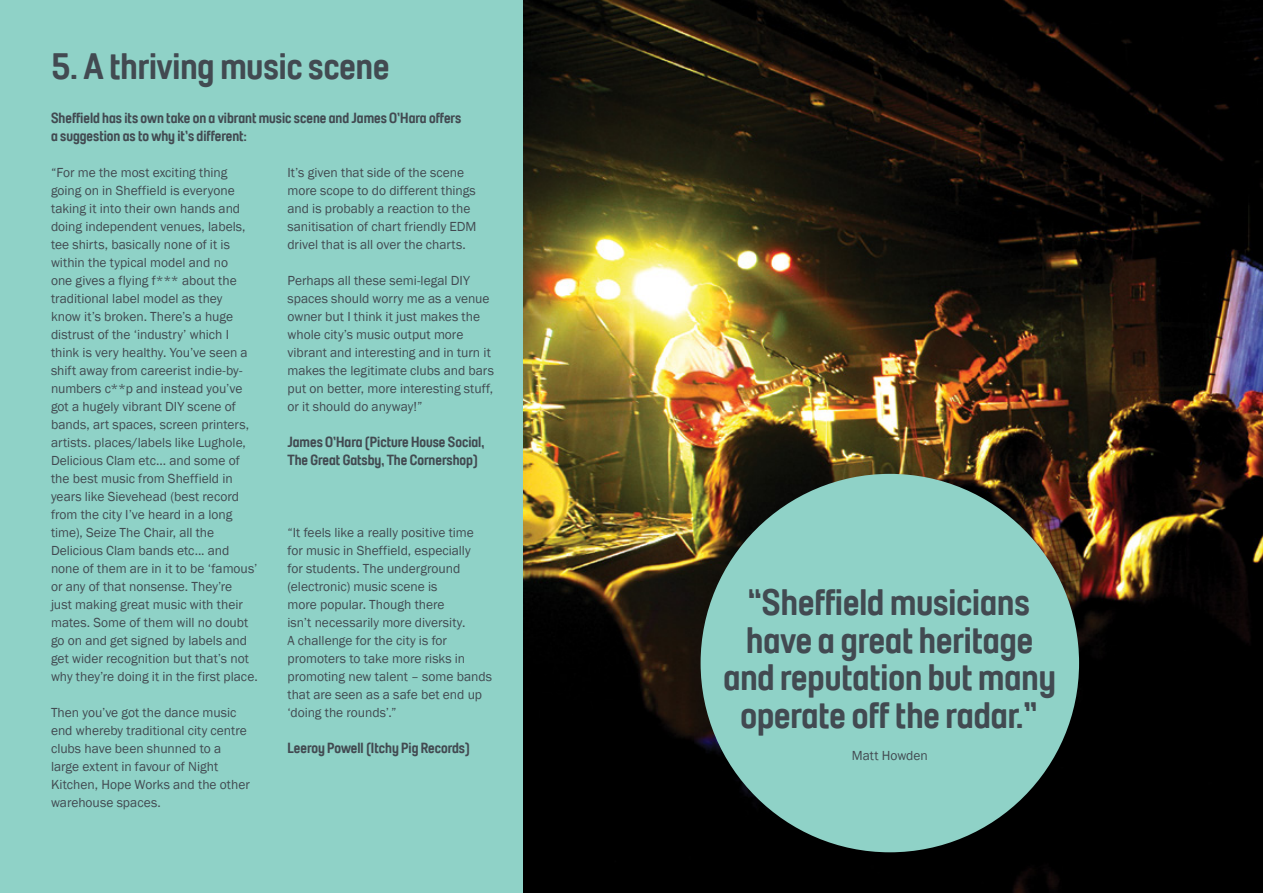
<style>
.page{position:relative;width:1263px;height:893px;background:#8fd2c7}
.page>*{position:absolute;margin:0;border:0;box-sizing:border-box;transform-origin:0 0}
.t1{font:37.5px/37.5px "Sheffield Headline";color:#424a51;text-align:center}
.t2{font:15px/18px "Sheffield Headline";color:#424a51}
.t3{font:13.5px/18px "Franklin Gothic";color:#424a51}
</style>
<div class="page">
<img style="left:524px;top:0;width:739px;height:893px">
<div style="left:701px;top:474px;width:378px;height:378px;background:#8fd2c7;border-radius:50%"></div>
<h1 class="t1" style="left:51px;top:47px;width:340px">5. A thriving music scene</h1>
<p class="t2" style="left:51px;top:109px;width:412px">Sheffield has its own take on a vibrant music scene and James O’Hara offers a suggestion as to why it’s different:</p>
<p class="t3" style="left:51px;top:164px;width:208px">“For me the most exciting thing going on in Sheffield is everyone taking it into their own hands and doing independent venues, labels, tee shirts, basically none of it is within the typical model and no<br>one gives a flying f*** about the traditional label model as they<br>know it’s broken. There’s a huge distrust of the ‘industry’ which I think is very healthy. You’ve seen a shift away from careerist indie-by&shy;numbers c**p and instead you’ve got a hugely vibrant DIY scene of bands, art spaces, screen printers, artists. places/labels like Lughole, Delicious Clam etc... and some of the best music from Sheffield in years like Sievehead (best record from the city I’ve heard in a long time), Seize The Chair, all the Delicious Clam bands etc... and none of them are in it to be ‘famous’ or any of that nonsense. They’re<br>just making great music with their mates. Some of them will no doubt go on and get signed by labels and get wider recognition but that’s not why they’re doing it in the first place.</p>
<p class="t3" style="left:51px;top:704px;width:200px">Then you’ve got the dance music end whereby traditional city centre clubs have been shunned to a large extent in favour of Night<br>Kitchen, Hope Works and the other warehouse spaces.</p>
<p class="t3" style="left:287px;top:164px;width:191px">It’s given that side of the scene more scope to do different things and is probably a reaction to the sanitisation of chart friendly EDM drivel that is all over the charts.</p>
<p class="t3" style="left:287px;top:272px;width:208px">Perhaps all these semi-legal DIY spaces should worry me as a venue owner but I think it just makes the whole city’s music output more vibrant and interesting and in turn it makes the legitimate clubs and bars put on better, more interesting stuff, or it should do anyway!”</p>
<p class="t2" style="left:287px;top:433px;width:198px">James O’Hara (Picture House Social,<br>The Great Gatsby, The Cornershop)</p>
<p class="t3" style="left:287px;top:524px;width:206px">“It feels like a really positive time for music in Sheffield, especially<br>for students. The underground (electronic) music scene is<br>more popular. Though there<br>isn’t necessarily more diversity.<br>A challenge for the city is for promoters to take more risks in promoting new talent – some bands that are seen as a safe bet end up ‘doing the rounds’.”</p>
<p class="t2" style="left:287px;top:739px;width:184px">Leeroy Powell (Itchy Pig Records)</p>
<h1 class="t1" style="left:723px;top:582px;width:334px">“Sheffield musicians have a great heritage and reputation but many operate off the radar.”</h1>
<p class="t3" style="left:852px;top:746px;width:78px">Matt Howden</p>
</div>
